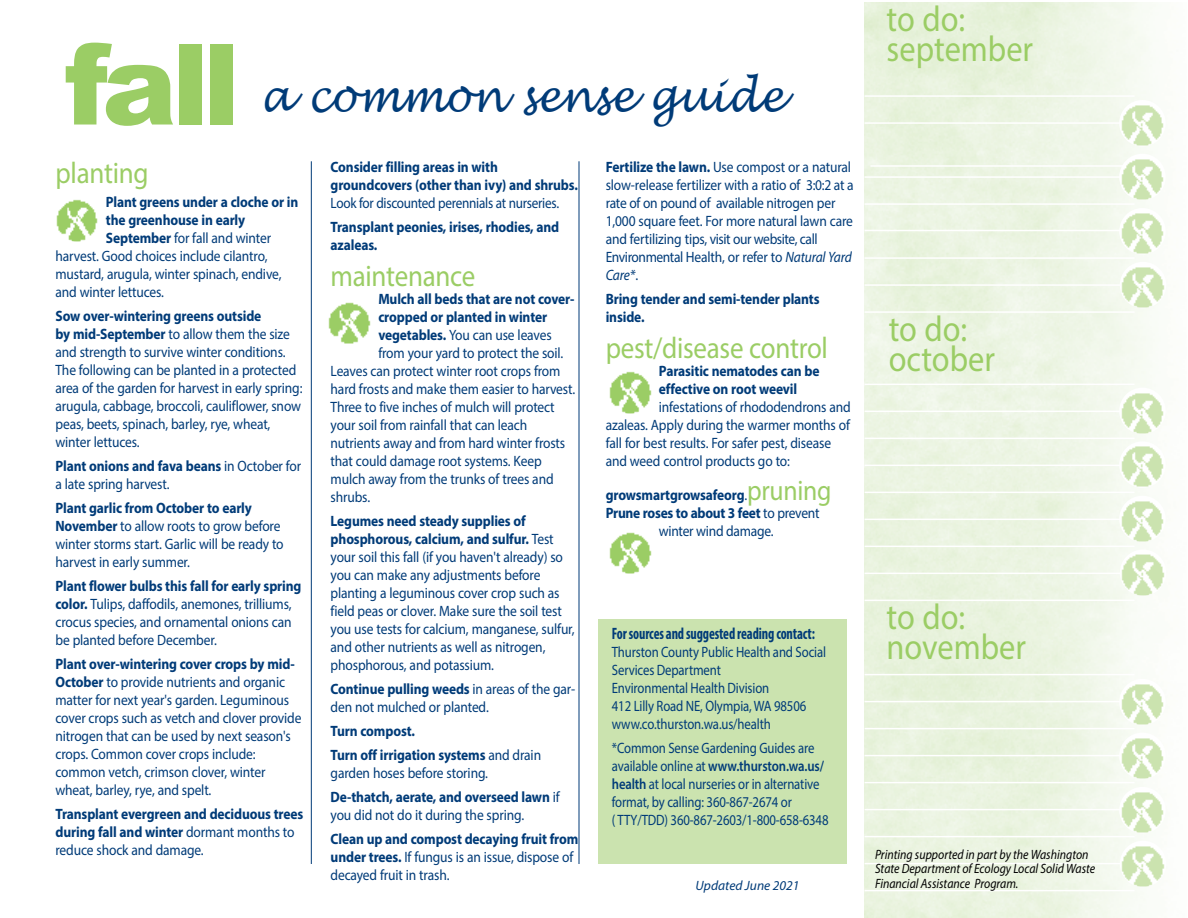
<style>
.page{position:relative;width:1188px;height:918px;background:#fff}
.page>*{position:absolute;margin:0;border:0;box-sizing:border-box;transform-origin:0 0}
.t1{font:900 112.5px "Arial";color:#9bcd65}
.t2{font:italic 45px "Lucida Handwriting";color:#003b78;scale:.9 1}
.t3{font:36px/30px "Myriad Pro";color:#9bcd65;scale:.9 1}
.t4{font:30px "Myriad Pro";letter-spacing:-.01em;color:#9bcd65;scale:.9 1}
.t5{font:700 condensed 16.5px "Myriad Pro";letter-spacing:-.01em;color:#003b78;scale:.85 1}
.t6{font:15px/18px "Myriad Pro";letter-spacing:-.01em;color:#003b78;scale:.9 1}
.t7{font:700 15px/18px "Myriad Pro";letter-spacing:-.01em;color:#003b78;scale:.9 1}
.t8{font:15px/18px "Myriad Pro";letter-spacing:-.01em;color:#003b78;scale:.85 1}
.t9{font:15px "Myriad Pro";letter-spacing:-.01em;color:#003b78;scale:.88 1}
.t10{font:italic 13.5px/15px "Myriad Pro";color:#000;scale:.88 1}
.t11{font:italic 13.5px "Myriad Pro";color:#003b78}
.s1{font-weight:700}
.s2{font-weight:400}
.s3{font-style:italic}
.s4{font-weight:400;font-size:28.5px;color:#9bcd65}
.s5{font-weight:600}
</style>
<div class="page">
<img style="left:54px;top:196px;width:46px;height:46px;border-radius:23px">
<img style="left:327px;top:299px;width:45px;height:46px;border-radius:23px">
<img style="left:608px;top:369px;width:45px;height:45px;border-radius:23px">
<img style="left:608px;top:529px;width:45px;height:45px;border-radius:23px">
<img style="left:1119px;top:100px;width:47px;height:46px;border-radius:23px">
<img style="left:1119px;top:154px;width:47px;height:46px;border-radius:23px">
<img style="left:1119px;top:208px;width:47px;height:47px;border-radius:23px">
<img style="left:1120px;top:262px;width:46px;height:46px;border-radius:23px">
<img style="left:1119px;top:388px;width:47px;height:46px;border-radius:23px">
<img style="left:1119px;top:441px;width:47px;height:47px;border-radius:23px">
<img style="left:1119px;top:496px;width:47px;height:46px;border-radius:23px">
<img style="left:1120px;top:549px;width:46px;height:47px;border-radius:23px">
<img style="left:1119px;top:679px;width:47px;height:46px;border-radius:23px">
<img style="left:1119px;top:733px;width:47px;height:46px;border-radius:23px">
<img style="left:1119px;top:787px;width:47px;height:46px;border-radius:23px">
<img style="left:1120px;top:841px;width:46px;height:46px;border-radius:23px">
<hr style="left:311px;top:161px;width:1px;height:703px;background:#003b78">
<hr style="left:579px;top:161px;width:1px;height:703px;background:#003b78">
<div style="left:598px;top:619px;width:249px;height:245px;background:#cbe3af"></div>
<h1 class="t1" style="left:65px;top:3px;width:177px">fall</h1>
<h2 class="t2" style="left:260px;top:69px;width:583px">a common sense guide</h2>
<h3 class="t4" style="left:56px;top:155px;width:105px">planting</h3>
<p class="t7" style="left:106px;top:193px;width:215px">Plant greens under a cloche or in</p>
<p class="t7" style="left:106px;top:211px;width:156px">the greenhouse in early</p>
<p class="t6" style="left:106px;top:229px;width:185px"><span class="s1">September</span> for fall and winter</p>
<p class="t6" style="left:55px;top:247px;width:237px">harvest. Good choices include cilantro,</p>
<p class="t6" style="left:55px;top:265px;width:253px">mustard, arugula, winter spinach, endive,</p>
<p class="t6" style="left:55px;top:283px;width:122px">and winter lettuces.</p>
<p class="t6" style="left:55px;top:307px;width:276px"><span class="s1">Sow over-wintering greens outside<br>by mid-September</span> to allow them the size and strength to survive winter conditions.<br>The following can be planted in a protected area of the garden for harvest in early spring: arugula, cabbage, broccoli, cauliflower, snow peas, beets, spinach, barley, rye, wheat, winter lettuces.</p>
<p class="t6" style="left:55px;top:457px;width:275px"><span class="s1">Plant onions and fava beans</span> in October for a late spring harvest.</p>
<p class="t6" style="left:55px;top:499px;width:255px"><span class="s1">Plant garlic from October to early November</span> to allow roots to grow before winter storms start. Garlic will be ready to harvest in early summer.</p>
<p class="t6" style="left:55px;top:577px;width:275px"><span class="s1">Plant flower bulbs this fall for early spring color.</span> Tulips, daffodils, anemones, trilliums, crocus species, and ornamental onions can be planted before December.</p>
<p class="t6" style="left:55px;top:655px;width:275px"><span class="s1">Plant over-wintering cover crops by mid-October</span> to provide nutrients and organic matter for next year's garden. Leguminous cover crops such as vetch and clover provide nitrogen that can be used by next season's crops. Common cover crops include: common vetch, crimson clover, winter wheat, barley, rye, and spelt.</p>
<p class="t7" style="left:55px;top:805px;width:277px">Transplant evergreen and deciduous trees during fall and winter <span class="s2">dormant months to reduce shock and damage.</span></p>
<p class="t7" style="left:331px;top:157px;width:187px">Consider filling areas in with</p>
<p class="t7" style="left:331px;top:175px;width:276px">groundcovers (other than ivy) and shrubs.</p>
<p class="t9" style="left:331px;top:194px;width:261px">Look for discounted perennials at nurseries.</p>
<p class="t7" style="left:331px;top:217px;width:256px">Transplant peonies, irises, rhodies, and azaleas.</p>
<h3 class="t4" style="left:331px;top:257px;width:162px">maintenance</h3>
<p class="t7" style="left:378px;top:289px;width:219px">Mulch all beds that are not cover-</p>
<p class="t7" style="left:378px;top:307px;width:189px">cropped or planted in winter</p>
<p class="t6" style="left:378px;top:326px;width:194px"><span class="s1">vegetables.</span> You can use leaves</p>
<p class="t6" style="left:378px;top:344px;width:207px">from your yard to protect the soil.</p>
<p class="t6" style="left:331px;top:362px;width:257px">Leaves can protect winter root crops from</p>
<p class="t6" style="left:331px;top:380px;width:273px">hard frosts and make them easier to harvest.</p>
<p class="t6" style="left:331px;top:398px;width:251px">Three to five inches of mulch will protect</p>
<p class="t6" style="left:331px;top:416px;width:220px">your soil from rainfall that can leach</p>
<p class="t6" style="left:331px;top:434px;width:262px">nutrients away and from hard winter frosts</p>
<p class="t6" style="left:331px;top:452px;width:236px">that could damage root systems. Keep</p>
<p class="t6" style="left:331px;top:470px;width:249px">mulch away from the trunks of trees and</p>
<p class="t6" style="left:331px;top:488px;width:45px">shrubs.</p>
<p class="t6" style="left:331px;top:512px;width:273px"><span class="s1">Legumes need steady supplies of phosphorous, calcium, and sulfur.</span> Test your soil this fall (if you haven't already) so you can make any adjustments before planting a leguminous cover crop such as field peas or clover. Make sure the soil test you use tests for calcium, manganese, sulfur, and other nutrients as well as nitrogen, phosphorous, and potassium.</p>
<p class="t6" style="left:331px;top:680px;width:273px"><span class="s1">Continue pulling weeds</span> in areas of the gar&shy;den not mulched or planted.</p>
<p class="t7" style="left:331px;top:719px;width:235px;line-height:24px">Turn compost.<br>Turn off irrigation systems <span class="s2">and drain</span></p>
<p class="t7" style="left:331px;top:761px;width:256px;line-height:24px"><span class="s2">garden hoses before storing.<br></span>De-thatch, aerate, and overseed lawn <span class="s2">if</span></p>
<p class="t6" style="left:331px;top:806px;width:217px">you did not do it during the spring.</p>
<p class="t6" style="left:331px;top:830px;width:277px"><span class="s1">Clean up and compost decaying fruit from under trees.</span> If fungus is an issue, dispose of decayed fruit in trash.</p>
<p class="t6" style="left:606px;top:158px;width:277px"><span class="s1">Fertilize the lawn.</span> Use compost or a natural slow-release fertilizer with a ratio of 3:0:2 at a rate of on pound of available nitrogen per 1,000 square feet. For more natural lawn care and fertilizing tips, visit our website, call Environmental Health, or refer to <span class="s3">Natural Yard Care*</span>.</p>
<p class="t7" style="left:606px;top:289px;width:239px">Bring tender and semi-tender plants inside.</p>
<h3 class="t4" style="left:606px;top:329px;width:248px">pest/disease control</h3>
<p class="t7" style="left:659px;top:361px;width:180px">Parasitic nematodes can be effective on root weevil</p>
<p class="t6" style="left:606px;top:398px;width:274px;text-indent:53px">infestations of rhododendrons and azaleas. Apply during the warmer months of fall for best results. For safer pest, disease and weed control products go to:</p>
<p class="t7" style="left:606px;top:486px;width:252px">growsmartgrowsafeorg<span class="s2">.</span><span class="s4">pruning</span></p>
<p class="t7" style="left:606px;top:504px;width:239px">Prune roses to about 3 feet <span class="s2">to prevent</span></p>
<p class="t6" style="left:659px;top:522px;width:129px">winter wind damage.</p>
<p class="t5" style="left:612px;top:623px;width:241px">For sources and suggested reading contact:</p>
<p class="t8" style="left:612px;top:642px;width:254px">Thurston County Public Health and Social<br>Services Department<br>Environmental Health Division<br>412 Lilly Road NE, Olympia, WA 98506 www.co.thurston.wa.us/health</p>
<p class="t8" style="left:612px;top:739px;width:256px">*Common Sense Gardening Guides are available online at <span class="s5">www.thurston.wa.us/ health</span> at local nurseries or in alternative format, by calling: 360-867-2674 or<br>( TTY/TDD) 360-867-2603/1-800-658-6348</p>
<p class="t11" style="left:696px;top:877px;width:105px">Updated June 2021</p>
<h3 class="t3" style="left:887px;top:4px;width:164px">to do: september</h3>
<h3 class="t3" style="left:889px;top:314px;width:120px">to do: october</h3>
<h3 class="t3" style="left:887px;top:601px;width:156px">to do: november</h3>
<p class="t10" style="left:875px;top:846px;width:252px">Printing supported in part by the Washington<br>State Department of Ecology Local Solid Waste<br>Financial Assistance Program.</p>
</div>
